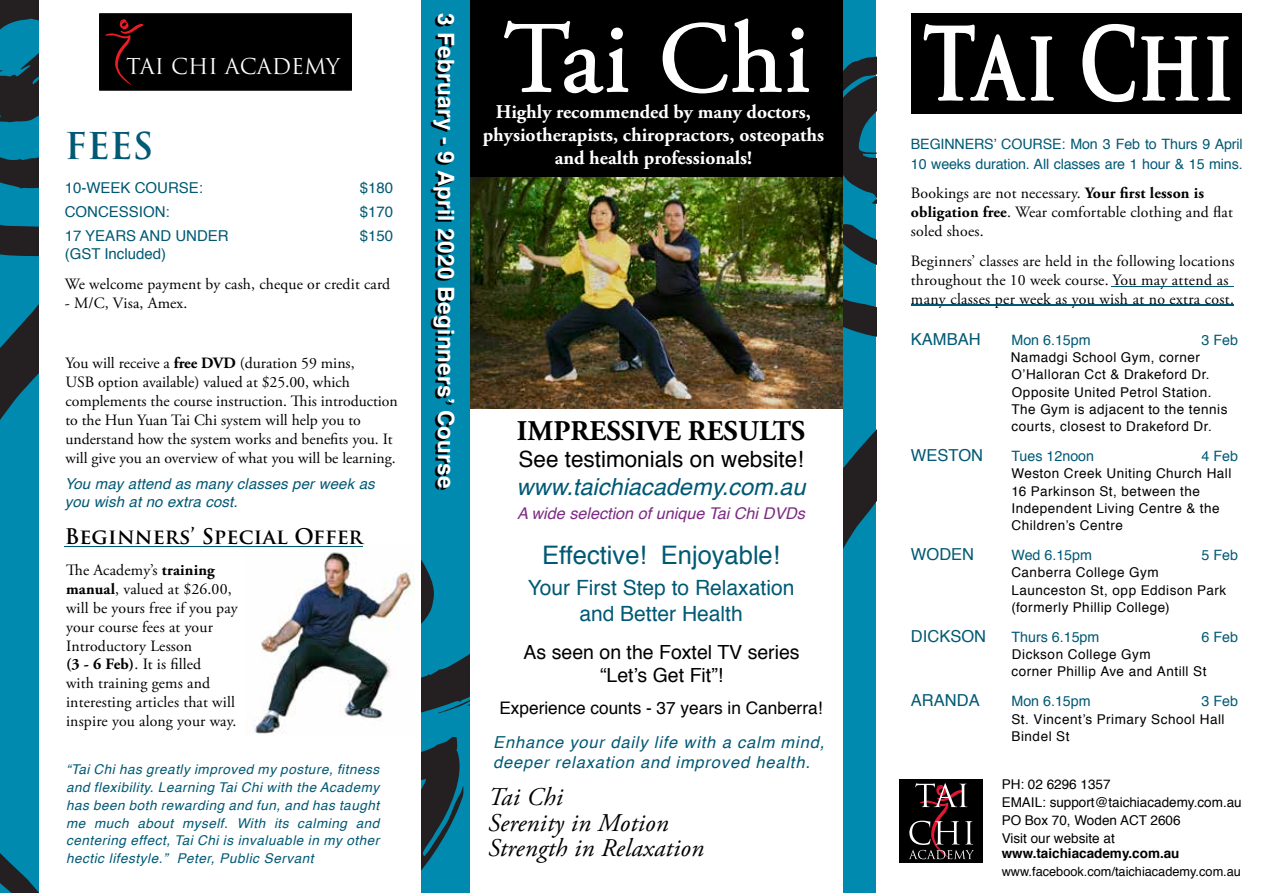
<style>
.page{position:relative;width:1263px;height:893px;background:#fff}
.page>*{position:absolute;margin:0;border:0;box-sizing:border-box;transform-origin:0 0}
.t1{font:100.5px "Adobe Garamond Pro";letter-spacing:.02em;color:#fff}
.t2{font:700 97.2px "Trajan Pro";letter-spacing:.02em;color:#fff;scale:.75 1}
.t3{font:700 36px "Trajan Pro";color:#005974}
.t4{font:700 28.5px "Adobe Garamond Pro";color:#000}
.t5{font:italic 25.5px/25.5px "Adobe Garamond Pro";letter-spacing:.01em;color:#000}
.t6{font:25.5px "Helvetica";color:#005974}
.t7{font:italic 23.55px "Helvetica";color:#005974}
.t8{font:700 22.5px "Helvetica";letter-spacing:.01em;color:#fff}
.t9{font:22.5px "Helvetica";color:#000}
.t10{font:21.3px "Trajan";color:#fff}
.t11{font:21px/25.2px "Helvetica";color:#005974;text-align:center}
.t12{font:700 21px "Trajan Pro";letter-spacing:.01em;color:#000}
.t13{font:700 19.5px/23.4px "Adobe Garamond Pro";color:#fff;text-align:center}
.t14{font:19.5px/23.4px "Helvetica";color:#000;text-align:center}
.t15{font:17.25px "Helvetica";color:#000}
.t16{font:italic 16.5px/19.8px "Helvetica";letter-spacing:.05em;color:#005974}
.t17{font:16.5px "Helvetica";color:#005974}
.t18{font:italic 16.2px "Helvetica";color:#7c2b83}
.t19{font:15.75px/18.9px "Adobe Garamond Pro";letter-spacing:.01em;color:#000}
.t20{font:15px "Helvetica";color:#005974}
.t21{font:italic 15px/18px "Helvetica";letter-spacing:.01em;color:#005974}
.t22{font:14.25px/19.5px "Helvetica";letter-spacing:-.01em;color:#005974}
.t23{font:13.5px/17.2px "Helvetica";letter-spacing:.035em;color:#000}
.t24{font:italic 13.5px/17.9px "Helvetica";letter-spacing:.04em;color:#005974;text-align:justify}
.t25{font:13.5px/18px "Helvetica";color:#000}
.t26{font:700 13.5px "Helvetica";color:#000}
.t27{font:12.75px "Helvetica";color:#000}
.s1{font-weight:700}
</style>
<div class="page">
<img style="left:469px;top:177px;width:374px;height:231px">
<div style="left:454px;top:0;width:407px;height:177px;background:#000"></div>
<svg style="left:504px;top:21px;width:124px;height:73px"></svg>
<svg style="left:662px;top:18px;width:119px;height:76px"></svg>
<svg style="left:787px;top:27px;width:22px;height:66px"></svg>
<svg style="left:0;top:0;width:38px;height:893px;background:#08708c"></svg>
<div style="left:843px;top:0;width:33px;height:893px;background:#008ab0"></div>
<svg style="left:843px;top:56px;width:33px;height:493px"></svg>
<div style="left:421px;top:0;width:48px;height:893px;background:#008ab0"></div>
<svg style="left:421px;top:559px;width:48px;height:312px"></svg>
<div style="left:100px;top:14px;width:251px;height:76px;background:#000"></div>
<svg style="left:105px;top:19px;width:38px;height:66px"></svg>
<div style="left:911px;top:14px;width:330px;height:100px;background:#000"></div>
<svg style="left:923px;top:24px;width:131px;height:77px"></svg>
<svg style="left:1082px;top:24px;width:117px;height:79px"></svg>
<svg style="left:1207px;top:36px;width:24px;height:65px"></svg>
<img style="left:246px;top:552px;width:166px;height:182px">
<div style="left:899px;top:779px;width:84px;height:84px;background:#000"></div>
<svg style="left:909px;top:783px;width:65px;height:76px"></svg>
<hr style="left:65px;top:546px;width:298px;height:1px;background:#0a713d">
<hr style="left:65px;top:546px;width:297px;height:1px;background:#005974">
<hr style="left:1111px;top:286px;width:122px;height:1px;background:#005974">
<hr style="left:911px;top:305px;width:323px;height:1px;background:#005974">
<h3 class="t10" style="left:126px;top:53px;width:215px">TAI CHI ACADEMY</h3>
<h3 class="t3" style="left:65px;top:123px;width:90px">FEES</h3>
<p class="t20" style="left:65px;top:176px;width:140px">10-WEEK COURSE:</p>
<p class="t20" style="left:360px;top:176px;width:35px">$180</p>
<p class="t20" style="left:65px;top:200px;width:107px">CONCESSION:</p>
<p class="t20" style="left:360px;top:200px;width:35px">$170</p>
<p class="t20" style="left:65px;top:224px;width:165px">17 YEARS AND UNDER</p>
<p class="t20" style="left:360px;top:224px;width:35px">$150</p>
<p class="t20" style="left:65px;top:242px;width:103px">(GST Included)</p>
<p class="t19" style="left:65px;top:275px;width:327px">We welcome payment by cash, cheque or credit card</p>
<p class="t19" style="left:65px;top:294px;width:124px">- M/C, Visa, Amex.</p>
<p class="t19" style="left:65px;top:354px;width:334px">You will receive a <span class="s1">free DVD</span> (duration 59 mins,<br>USB option available) valued at $25.00, which complements the course instruction. This introduction to the Hun Yuan Tai Chi system will help you to understand how the system works and benefits you. It will give you an overview of what you will be learning.</p>
<p class="t21" style="left:65px;top:475px;width:311px">You may attend as many classes per week as you wish at no extra cost.</p>
<h3 class="t12" style="left:65px;top:524px;width:300px">Beginners’ Special Offer</h3>
<p class="t19" style="left:66px;top:561px;width:173px">The Academy’s <span class="s1">training manual</span>, valued at $26.00, will be yours free if you pay your course fees at your<br>Introductory Lesson<br><span class="s1">(3 - 6 Feb)</span>. It is filled<br>with training gems and interesting articles that will inspire you along your way.</p>
<p class="t24" style="left:66px;top:761px;width:315px">“Tai Chi has greatly improved my posture, fitness and flexibility. Learning Tai Chi with the Academy has been both rewarding and fun, and has taught me much about myself. With its calming and centering effect, Tai Chi is invaluable in my other hectic lifestyle.” Peter, Public Servant</p>
<h3 class="t8" style="left:464px;top:13px;width:477px;rotate:90deg">3 February - 9 April 2020 Beginners’ Course</h3>
<h1 class="t1" style="left:504px;top:-1px;width:308px">Tai Chi</h1>
<p class="t13" style="left:483px;top:100px;width:343px">Highly recommended by many doctors, physiotherapists, chiropractors, osteopaths and health professionals!</p>
<h3 class="t4" style="left:517px;top:414px;width:290px">IMPRESSIVE RESULTS</h3>
<h3 class="t9" style="left:518px;top:441px;width:287px">See testimonials on website!</h3>
<h3 class="t7" style="left:517px;top:468px;width:290px">www.taichiacademy.com.au</h3>
<p class="t18" style="left:517px;top:500px;width:289px">A wide selection of unique Tai Chi DVDs</p>
<h3 class="t6" style="left:542px;top:535px;width:239px">Effective! Enjoyable!</h3>
<h3 class="t11" style="left:528px;top:576px;width:268px">Your First Step to Relaxation and Better Health</h3>
<p class="t14" style="left:524px;top:641px;width:278px">As seen on the Foxtel TV series “Let’s Get Fit”!</p>
<p class="t15" style="left:499px;top:695px;width:325px">Experience counts - 37 years in Canberra!</p>
<p class="t16" style="left:493px;top:733px;width:333px">Enhance your daily life with a calm mind, deeper relaxation and improved health.</p>
<h3 class="t5" style="left:488px;top:785px;width:217px">Tai Chi<br>Serenity in Motion<br>Strength in Relaxation</h3>
<h2 class="t2" style="left:924px;top:4px;width:414px">Tai Chi</h2>
<p class="t22" style="left:911px;top:135px;width:333px">BEGINNERS’ COURSE: Mon 3 Feb to Thurs 9 April<br>10 weeks duration. All classes are 1 hour &amp; 15 mins.</p>
<p class="t19" style="left:911px;top:185px;width:323px">Bookings are not necessary. <span class="s1">Your first lesson is obligation free</span>. Wear comfortable clothing and flat soled shoes.</p>
<p class="t19" style="left:911px;top:252px;width:325px">Beginners’ classes are held in the following locations throughout the 10 week course. You may attend as many classes per week as you wish at no extra cost.</p>
<p class="t17" style="left:911px;top:326px;width:71px">KAMBAH</p>
<p class="t22" style="left:1011px;top:330px;width:81px">Mon 6.15pm</p>
<p class="t22" style="left:1201px;top:330px;width:38px">3 Feb</p>
<p class="t23" style="left:1011px;top:349px;width:218px">Namadgi School Gym, corner<br>O’Halloran Cct &amp; Drakeford Dr.<br>Opposite United Petrol Station.<br>The Gym is adjacent to the tennis courts, closest to Drakeford Dr.</p>
<p class="t17" style="left:911px;top:443px;width:74px">WESTON</p>
<p class="t22" style="left:1011px;top:447px;width:84px">Tues 12noon</p>
<p class="t22" style="left:1201px;top:447px;width:38px">4 Feb</p>
<p class="t23" style="left:1011px;top:465px;width:221px">Weston Creek Uniting Church Hall<br>16 Parkinson St, between the<br>Independent Living Centre &amp; the<br>Children’s Centre</p>
<p class="t17" style="left:911px;top:542px;width:65px">WODEN</p>
<p class="t22" style="left:1011px;top:546px;width:82px">Wed 6.15pm</p>
<p class="t22" style="left:1201px;top:546px;width:38px">5 Feb</p>
<p class="t23" style="left:1011px;top:564px;width:216px">Canberra College Gym<br>Launceston St, opp Eddison Park (formerly Phillip College)</p>
<p class="t17" style="left:911px;top:623px;width:77px">DICKSON</p>
<p class="t22" style="left:1011px;top:628px;width:89px">Thurs 6.15pm</p>
<p class="t22" style="left:1201px;top:628px;width:38px">6 Feb</p>
<p class="t23" style="left:1011px;top:646px;width:196px">Dickson College Gym<br>corner Phillip Ave and Antill St</p>
<p class="t17" style="left:911px;top:688px;width:70px">ARANDA</p>
<p class="t22" style="left:1011px;top:692px;width:81px">Mon 6.15pm</p>
<p class="t22" style="left:1201px;top:692px;width:38px">3 Feb</p>
<p class="t23" style="left:1011px;top:711px;width:215px">St. Vincent’s Primary School Hall<br>Bindel St</p>
<p class="t25" style="left:1002px;top:776px;width:242px">PH: 02 6296 1357<br>EMAIL: support@taichiacademy.com.au<br>PO Box 70, Woden ACT 2606<br>Visit our website at</p>
<p class="t26" style="left:1002px;top:843px;width:179px">www.taichiacademy.com.au</p>
<p class="t27" style="left:1002px;top:862px;width:241px">www.facebook.com/taichiacademy.com.au</p>
</div>
